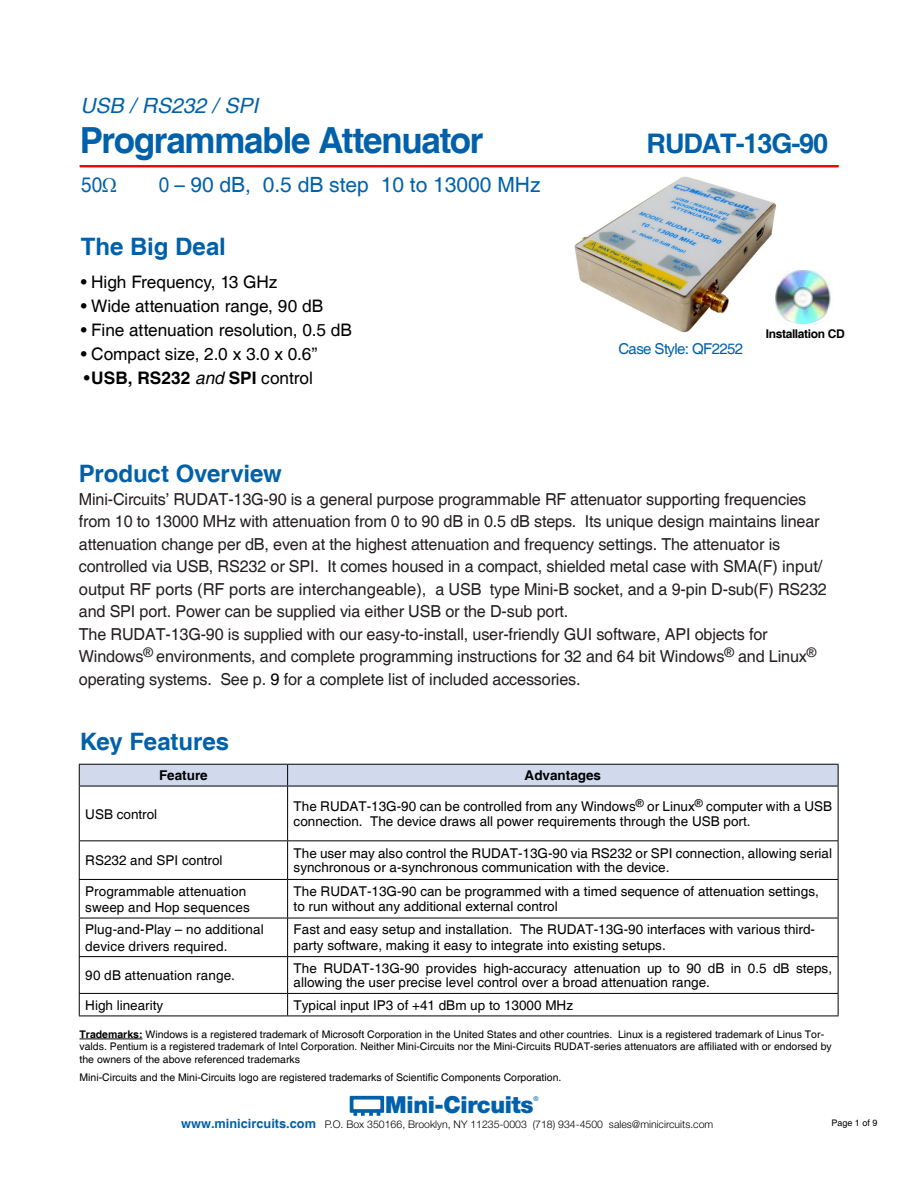
<style>
.page{position:relative;width:918px;height:1188px;background:#fff}
.page>*{position:absolute;margin:0;border:0;box-sizing:border-box;transform-origin:0 0}
.t1{font:700 36px "Helvetica";letter-spacing:-.035em;color:#0061aa}
.t2{font:700 27px "Helvetica";letter-spacing:-.04em;color:#0061aa}
.t3{font:700 24px "Helvetica";letter-spacing:-.005em;color:#0061aa}
.t4{font:900 23.55px "Helvetica Neue";letter-spacing:-.015em;color:#0061aa}
.t5{font:21px "Helvetica";color:#0061aa;scale:.9 1}
.t6{font:italic 21px "Helvetica";color:#0061aa}
.t7{font:17.25px "Helvetica";letter-spacing:-.005em;color:#000}
.t8{font:700 17.25px "Helvetica";letter-spacing:.005em;color:#000}
.t9{font:16.5px/22.5px "Helvetica";letter-spacing:-.01em;color:#231f20}
.t10{font:15px "Helvetica";letter-spacing:-.04em;color:#0061aa}
.t11{font:13.5px/14.4px "Helvetica";color:#000}
.t12{font:700 13.5px "Helvetica";color:#000}
.t13{font:700 12px "Helvetica";letter-spacing:-.03em;color:#000}
.t14{font:10.5px/12.6px "Helvetica";color:#000}
.t15{font:300 10.5px "Helvetica Neue";color:#000}
.t16{font:9px "Helvetica";color:#000}
.t17{font:500 6.6px "Helvetica Neue";color:#0061aa}
.s1{font-weight:400}
.s2{font-weight:400;font-style:italic}
.s3{color:#000}
.s4{font-weight:700}
.s5{font-family:"Helvetica";font-weight:700;font-size:12.75px;color:#0061aa}
</style>
<div class="page">
<svg style="left:350px;top:1096px;width:34px;height:20px"></svg>
<hr style="left:80px;top:165px;width:758px;height:2px;background:#f00">
<img style="left:575px;top:177px;width:201px;height:156px">
<img style="left:775px;top:271px;width:56px;height:54px">
<div style="left:767px;top:261px;width:71px;height:65px;border:2px solid #fff;border-radius:50%"></div>
<svg style="left:79px;top:764px;width:760px;height:22px;background:#c4cbde"></svg>
<hr style="left:79px;top:786px;width:209px;height:1px;background:#000">
<hr style="left:79px;top:786px;width:1px;height:54px;background:#000">
<hr style="left:288px;top:786px;width:551px;height:1px;background:#000">
<hr style="left:287px;top:786px;width:1px;height:54px;background:#000">
<hr style="left:838px;top:786px;width:1px;height:54px;background:#000">
<hr style="left:79px;top:840px;width:209px;height:1px;background:#000">
<hr style="left:79px;top:841px;width:1px;height:38px;background:#000">
<hr style="left:288px;top:840px;width:551px;height:1px;background:#000">
<hr style="left:287px;top:841px;width:1px;height:38px;background:#000">
<hr style="left:838px;top:841px;width:1px;height:38px;background:#000">
<hr style="left:79px;top:879px;width:209px;height:1px;background:#000">
<hr style="left:79px;top:880px;width:1px;height:38px;background:#000">
<hr style="left:288px;top:879px;width:551px;height:1px;background:#000">
<hr style="left:287px;top:880px;width:1px;height:38px;background:#000">
<hr style="left:838px;top:880px;width:1px;height:38px;background:#000">
<hr style="left:79px;top:918px;width:209px;height:1px;background:#000">
<hr style="left:79px;top:918px;width:1px;height:38px;background:#000">
<hr style="left:288px;top:918px;width:551px;height:1px;background:#000">
<hr style="left:287px;top:918px;width:1px;height:38px;background:#000">
<hr style="left:838px;top:918px;width:1px;height:38px;background:#000">
<hr style="left:79px;top:956px;width:209px;height:1px;background:#000">
<hr style="left:79px;top:957px;width:1px;height:36px;background:#000">
<hr style="left:288px;top:956px;width:551px;height:1px;background:#000">
<hr style="left:287px;top:957px;width:1px;height:36px;background:#000">
<hr style="left:838px;top:957px;width:1px;height:36px;background:#000">
<hr style="left:79px;top:993px;width:209px;height:1px;background:#000">
<svg style="left:79px;top:994px;width:1px;height:22px"></svg>
<hr style="left:288px;top:993px;width:551px;height:1px;background:#000">
<svg style="left:287px;top:994px;width:1px;height:22px"></svg>
<svg style="left:838px;top:994px;width:1px;height:22px"></svg>
<hr style="left:288px;top:1016px;width:551px;height:1px;background:#000">
<hr style="left:79px;top:1016px;width:209px;height:1px;background:#000">
<hr style="left:80px;top:1039px;width:63px;height:1px;background:#000">
<h3 class="t6" style="left:80px;top:94px;width:179px">USB / RS232 / SPI</h3>
<h1 class="t1" style="left:80px;top:119px;width:405px">Programmable Attenuator</h1>
<h2 class="t2" style="left:647px;top:127px;width:183px">RUDAT-13G-90</h2>
<h3 class="t5" style="left:81px;top:173px;width:25px">50</h3>
<h3 class="t5" style="left:159px;top:173px;width:426px">0 – 90 dB, 0.5 dB step 10 to 13000 MHz</h3>
<h3 class="t3" style="left:81px;top:232px;width:147px">The Big Deal</h3>
<p class="t7" style="left:81px;top:272px;width:198px">• High Frequency, 13 GHz</p>
<p class="t7" style="left:81px;top:296px;width:244px">• Wide attenuation range, 90 dB</p>
<p class="t7" style="left:81px;top:320px;width:273px">• Fine attenuation resolution, 0.5 dB</p>
<p class="t7" style="left:81px;top:344px;width:238px">• Compact size, 2.0 x 3.0 x 0.6”</p>
<p class="t8" style="left:84px;top:368px;width:231px"><span class="s1">•</span>USB, RS232 <span class="s2">and</span> SPI <span class="s1">control</span></p>
<p class="t10" style="left:618px;top:340px;width:126px">Case Style: QF2252</p>
<p class="t13" style="left:766px;top:327px;width:80px">Installation CD</p>
<h3 class="t3" style="left:79px;top:459px;width:205px">Product Overview</h3>
<p class="t9" style="left:79px;top:488px;width:749px">Mini-Circuits’ RUDAT-13G-90 is a general purpose programmable RF attenuator supporting frequencies from 10 to 13000 MHz with attenuation from 0 to 90 dB in 0.5 dB steps. Its unique design maintains linear attenuation change per dB, even at the highest attenuation and frequency settings. The attenuator is controlled via USB, RS232 or SPI. It comes housed in a compact, shielded metal case with SMA(F) input/ output RF ports (RF ports are interchangeable), a USB type Mini-B socket, and a 9-pin D-sub(F) RS232 and SPI port. Power can be supplied via either USB or the D-sub port.<br>The RUDAT-13G-90 is supplied with our easy-to-install, user-friendly GUI software, API objects for Windows<sup>®</sup> environments, and complete programming instructions for 32 and 64 bit Windows<sup>®</sup> and Linux<sup>® </sup>operating systems. See p. <span class="s3">9</span> for a complete list of included accessories.</p>
<h3 class="t3" style="left:80px;top:727px;width:151px">Key Features</h3>
<p class="t12" style="left:159px;top:767px;width:50px">Feature</p>
<p class="t12" style="left:525px;top:767px;width:78px">Advantages</p>
<p class="t11" style="left:85px;top:807px;width:74px">USB control</p>
<p class="t11" style="left:294px;top:800px;width:540px">The RUDAT-13G-90 can be controlled from any Windows<sup>®</sup> or Linux<sup>®</sup> computer with a USB connection. The device draws all power requirements through the USB port.</p>
<p class="t11" style="left:85px;top:854px;width:139px">RS232 and SPI control</p>
<p class="t11" style="left:294px;top:846px;width:540px">The user may also control the RUDAT-13G-90 via RS232 or SPI connection, allowing serial synchronous or a-synchronous communication with the device.</p>
<p class="t11" style="left:85px;top:884px;width:166px;line-height:16.2px">Programmable attenuation sweep and Hop sequences</p>
<p class="t11" style="left:294px;top:885px;width:527px">The RUDAT-13G-90 can be programmed with a timed sequence of attenuation settings, to run without any additional external control</p>
<p class="t11" style="left:85px;top:922px;width:180px;line-height:16.2px">Plug-and-Play – no additional device drivers required.</p>
<p class="t11" style="left:294px;top:922px;width:523px;line-height:16.2px">Fast and easy setup and installation. The RUDAT-13G-90 interfaces with various third&shy;party software, making it easy to integrate into existing setups.</p>
<p class="t11" style="left:85px;top:969px;width:151px">90 dB attenuation range.</p>
<p class="t11" style="left:294px;top:962px;width:540px">The RUDAT-13G-90 provides high-accuracy attenuation up to 90 dB in 0.5 dB steps, allowing the user precise level control over a broad attenuation range.</p>
<p class="t11" style="left:85px;top:998px;width:80px">High linearity</p>
<p class="t11" style="left:294px;top:998px;width:281px">Typical input IP3 of +41 dBm up to 13000 MHz</p>
<p class="t14" style="left:79px;top:1028px;width:754px"><span class="s4">Trademarks:</span> Windows is a registered trademark of Microsoft Corporation in the United States and other countries. Linux is a registered trademark of Linus Tor&shy;valds. Pentium is a registered trademark of Intel Corporation. Neither Mini-Circuits nor the Mini-Circuits RUDAT-series attenuators are affiliated with or endorsed by the owners of the above referenced trademarks</p>
<p class="t14" style="left:79px;top:1071px;width:483px">Mini-Circuits and the Mini-Circuits logo are registered trademarks of Scientific Components Corporation.</p>
<h3 class="t4" style="left:385px;top:1090px;width:150px">Mini-Circuits</h3>
<p class="t17" style="left:533px;top:1094px;width:7px">®</p>
<p class="t15" style="left:181px;top:1118px;width:534px"><span class="s5">www.minicircuits.com</span> P.O. Box 350166, Brooklyn, NY 11235-0003 (718) 934-4500 sales@minicircuits.com</p>
<p class="t16" style="left:831px;top:1117px;width:48px">Page 1 of 9</p>
</div>
